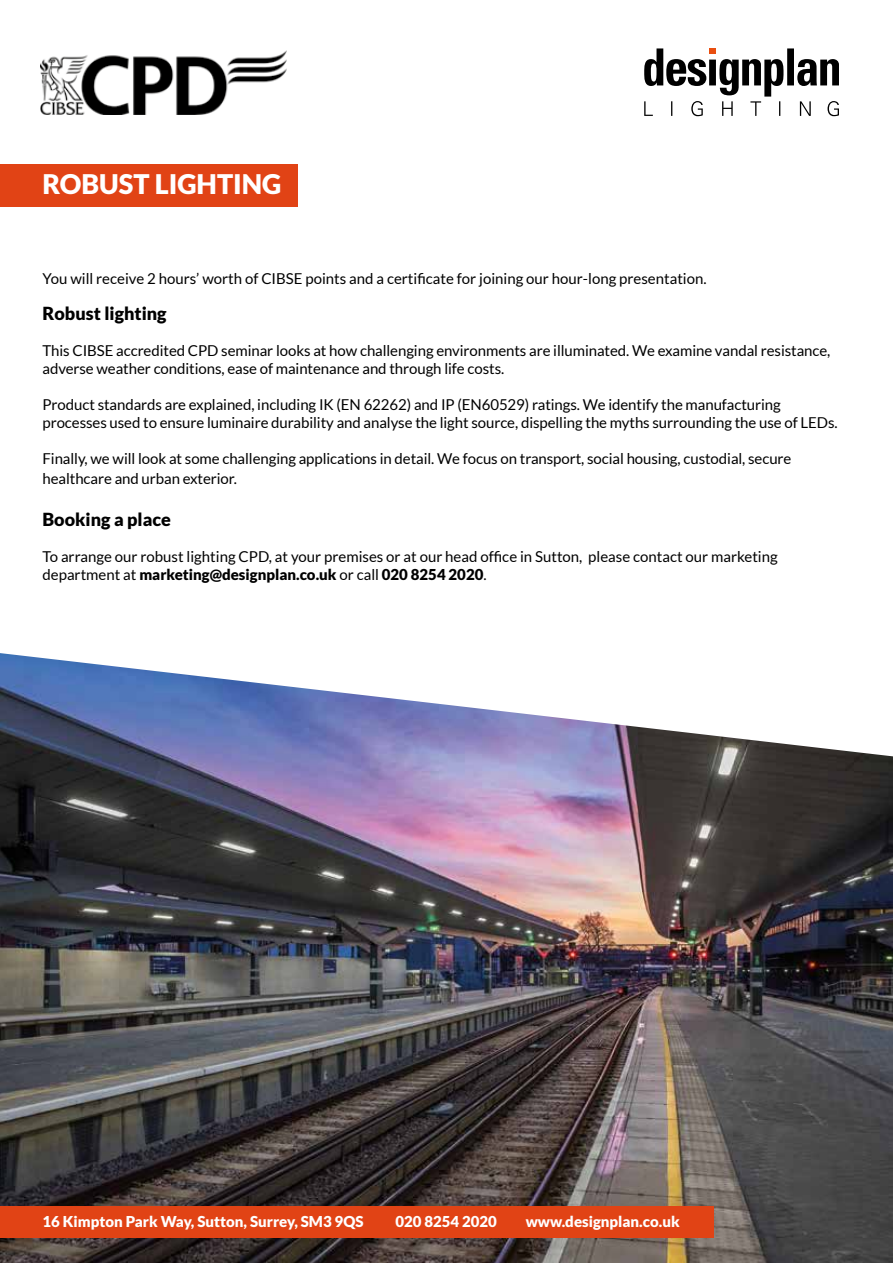
<style>
.page{position:relative;width:893px;height:1263px;background:#fff}
.page>*{position:absolute;margin:0;border:0;box-sizing:border-box;transform-origin:0 0}
.t1{font:900 27px "Lato";color:#fff}
.t2{font:900 18px "Lato";color:#000}
.t3{font:15px/18px "Lato";letter-spacing:-.005em;color:#000}
.t4{font:900 15px "Lato";color:#fff}
.s1{font-weight:900}
</style>
<div class="page">
<img style="left:0;top:653px;width:893px;height:610px">
<div style="left:0;top:1206px;width:713px;height:32px;background:#e14315"></div>
<div style="left:0;top:164px;width:298px;height:42px;background:#e14315"></div>
<svg style="left:644px;top:48px;width:195px;height:68px"></svg>
<div style="left:709px;top:48px;width:7px;height:6px;background:#e94e0f"></div>
<img style="left:41px;top:51px;width:245px;height:63px">
<h1 class="t1" style="left:43px;top:169px;width:240px">ROBUST LIGHTING</h1>
<p class="t3" style="left:43px;top:270px;width:666px">You will receive 2 hours’ worth of CIBSE points and a certificate for joining our hour-long presentation.</p>
<p class="t2" style="left:43px;top:303px;width:126px">Robust lighting</p>
<p class="t3" style="left:43px;top:342px;width:789px">This CIBSE accredited CPD seminar looks at how challenging environments are illuminated. We examine vandal resistance, adverse weather conditions, ease of maintenance and through life costs.</p>
<p class="t3" style="left:43px;top:396px;width:797px">Product standards are explained, including IK (EN 62262) and IP (EN60529) ratings. We identify the manufacturing processes used to ensure luminaire durability and analyse the light source, dispelling the myths surrounding the use of LEDs.</p>
<p class="t3" style="left:43px;top:449px;width:750px;line-height:20px">Finally, we will look at some challenging applications in detail. We focus on transport, social housing, custodial, secure healthcare and urban exterior.</p>
<p class="t2" style="left:43px;top:509px;width:130px">Booking a place</p>
<p class="t3" style="left:43px;top:547px;width:737px">To arrange our robust lighting CPD, at your premises or at our head office in Sutton, please contact our marketing department at <span class="s1">marketing@designplan.co.uk</span> or call <span class="s1">020 8254 2020</span>.</p>
<p class="t4" style="left:43px;top:1212px;width:322px">16 Kimpton Park Way, Sutton, Surrey, SM3 9QS</p>
<p class="t4" style="left:395px;top:1212px;width:103px">020 8254 2020</p>
<p class="t4" style="left:526px;top:1212px;width:155px">www.designplan.co.uk</p>
</div>
